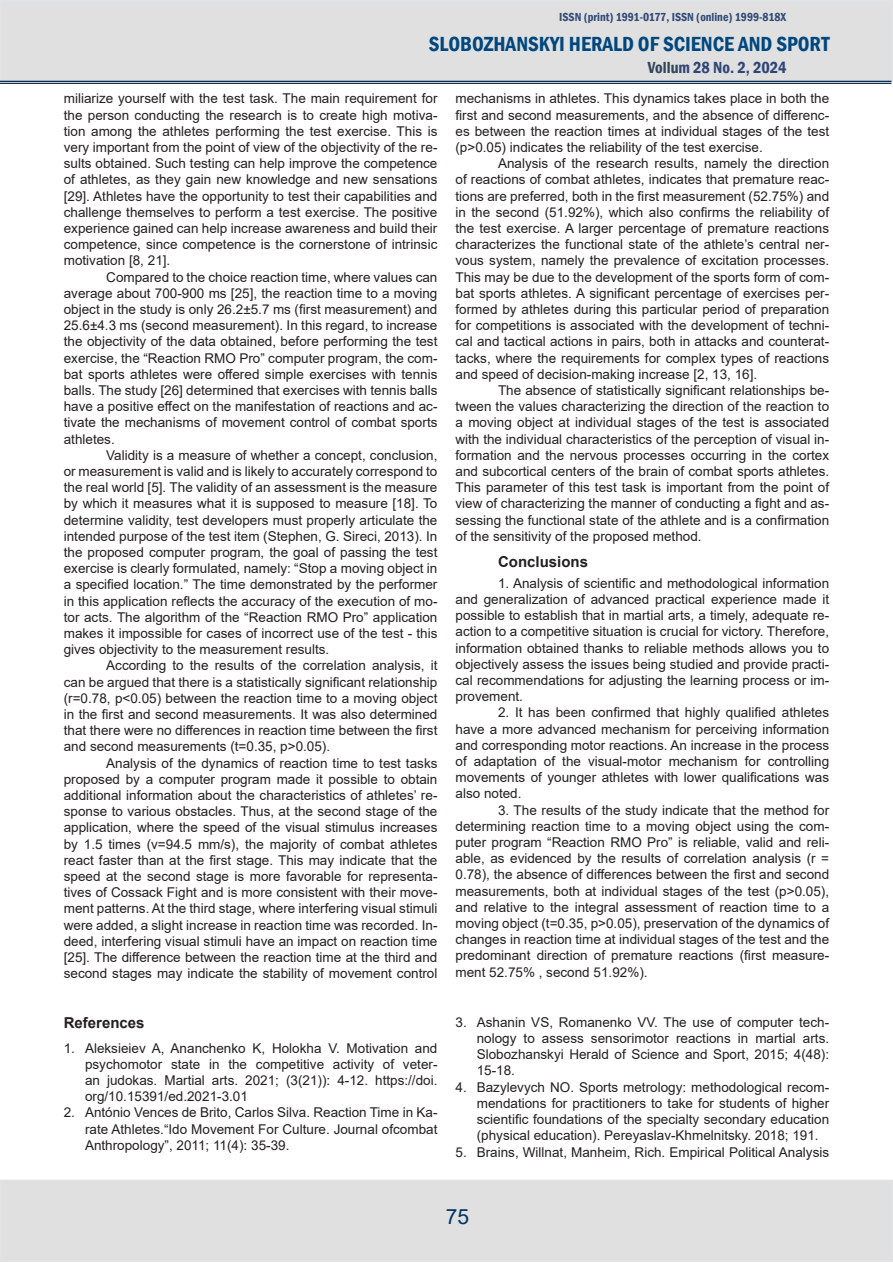
<style>
.page{position:relative;width:893px;height:1263px;background:#fff}
.page>*{position:absolute;margin:0;border:0;box-sizing:border-box;transform-origin:0 0}
.t1{font:600 condensed 21px "Franklin Gothic";color:#00477f}
.t2{font:21px "Arial";color:#036}
.t3{font:600 condensed 16.5px "Franklin Gothic";color:#314677}
.Основний_текст{font:700 15px "Arial";color:#231f20}
.Типовий{font:13.5px/16.2px "Arial";color:#231f20;text-align:justify}
.Основний_текст-2{font:13.5px/16.2px "Arial";color:#231f20;text-align:justify}
.t4{font:600 condensed 12px "Franklin Gothic";color:#314a76}
.s1{color:#314f5b}
.s2{color:#31455d}
</style>
<div class="page">
<div style="left:0;top:1180px;width:893px;height:82px;background:#e0e0e0"></div>
<div style="left:0;top:0;width:893px;height:82px;background:#e0e0e0;border:2px solid #e1e2e4"></div>
<hr style="left:0;top:81px;width:891px;height:1px;background:#0c3153">
<hr style="left:0;top:83px;width:891px;height:1px;background:#0c3153">
<p class="t4" style="left:559px;top:9px;width:229px"><span class="s1">I</span>SSN (print) 1991-0177, ISSN (online) 1999-818X</p>
<p class="t3" style="left:648px;top:57px;width:140px"><span class="s2">Vollu</span>m 28 No. 2, 2024</p>
<h1 class="t1" style="left:429px;top:30px;width:402px">SLOBOZHANSKYI HERALD OF SCIENCE AND SPORT</h1>
<p class="Типовий" style="left:64px;top:90px;width:375px">miliarize yourself with the test task. The main requirement for the person conducting the research is to create high motiva&shy;tion among the athletes performing the test exercise. This is very important from the point of view of the objectivity of the re&shy;sults obtained. Such testing can help improve the competence of athletes, as they gain new knowledge and new sensations [29]. Athletes have the opportunity to test their capabilities and challenge themselves to perform a test exercise. The positive experience gained can help increase awareness and build their competence, since competence is the cornerstone of intrinsic motivation [8, 21].</p>
<p class="Типовий" style="left:64px;top:269px;width:375px;text-indent:43px">Compared to the choice reaction time, where values can average about 700-900 ms [25], the reaction time to a moving object in the study is only 26.2±5.7 ms (first measurement) and 25.6±4.3 ms (second measurement). In this regard, to increase the objectivity of the data obtained, before performing the test exercise, the “Reaction RMO Pro” computer program, the com&shy;bat sports athletes were offered simple exercises with tennis balls. The study [26] determined that exercises with tennis balls have a positive effect on the manifestation of reactions and ac&shy;tivate the mechanisms of movement control of combat sports athletes.</p>
<p class="Типовий" style="left:64px;top:447px;width:375px;text-indent:43px">Validity is a measure of whether a concept, conclusion, or measurement is valid and is likely to accurately correspond to the real world [5]. The validity of an assessment is the measure by which it measures what it is supposed to measure [18]. To determine validity, test developers must properly articulate the intended purpose of the test item (Stephen, G. Sireci, 2013). In the proposed computer program, the goal of passing the test exercise is clearly formulated, namely: “Stop a moving object in a specified location.” The time demonstrated by the performer in this application reflects the accuracy of the execution of mo&shy;tor acts. The algorithm of the “Reaction RMO Pro” application makes it impossible for cases of incorrect use of the test - this gives objectivity to the measurement results.</p>
<p class="Типовий" style="left:64px;top:657px;width:375px;text-indent:43px">According to the results of the correlation analysis, it can be argued that there is a statistically significant relationship (r=0.78, p&lt;0.05) between the reaction time to a moving object in the first and second measurements. It was also determined that there were no differences in reaction time between the first and second measurements (t=0.35, p&gt;0.05).</p>
<p class="Типовий" style="left:64px;top:755px;width:375px;text-indent:43px">Analysis of the dynamics of reaction time to test tasks proposed by a computer program made it possible to obtain additional information about the characteristics of athletes’ re&shy;sponse to various obstacles. Thus, at the second stage of the application, where the speed of the visual stimulus increases by 1.5 times (v=94.5 mm/s), the majority of combat athletes react faster than at the first stage. This may indicate that the speed at the second stage is more favorable for representa&shy;tives of Cossack Fight and is more consistent with their move&shy;ment patterns. At the third stage, where interfering visual stimuli were added, a slight increase in reaction time was recorded. In&shy;deed, interfering visual stimuli have an impact on reaction time [25]. The difference between the reaction time at the third and second stages may indicate the stability of movement control</p>
<p class="Основний_текст" style="left:64px;top:1012px;width:82px">References</p>
<p class="Типовий" style="left:85px;top:1040px;width:354px;text-indent:-21px">1. Aleksieiev A, Ananchenko K, Holokha V. Motivation and psychomotor state in the competitive activity of veter&shy;an judokas. Martial arts. 2021; (3(21)): 4-12. https://doi. org/10.15391/ed.2021-3.01</p>
<p class="Типовий" style="left:85px;top:1104px;width:354px;text-indent:-21px">2. António Vences de Brito, Carlos Silva. Reaction Time in Ka&shy;rate Athletes.“Ido Movement For Culture. Journal ofcombat Anthropology”, 2011; 11(4): 35-39.</p>
<p class="Типовий" style="left:455px;top:90px;width:375px">mechanisms in athletes. This dynamics takes place in both the first and second measurements, and the absence of differenc&shy;es between the reaction times at individual stages of the test (p&gt;0.05) indicates the reliability of the test exercise.</p>
<p class="Типовий" style="left:455px;top:155px;width:375px;text-indent:43px">Analysis of the research results, namely the direction of reactions of combat athletes, indicates that premature reac&shy;tions are preferred, both in the first measurement (52.75%) and in the second (51.92%), which also confirms the reliability of the test exercise. A larger percentage of premature reactions characterizes the functional state of the athlete’s central ner&shy;vous system, namely the prevalence of excitation processes.<br>This may be due to the development of the sports form of com&shy;bat sports athletes. A significant percentage of exercises per&shy;formed by athletes during this particular period of preparation for competitions is associated with the development of techni&shy;cal and tactical actions in pairs, both in attacks and counterat&shy;tacks, where the requirements for complex types of reactions and speed of decision-making increase [2, 13, 16].</p>
<p class="Типовий" style="left:455px;top:382px;width:375px;text-indent:43px">The absence of statistically significant relationships be&shy;tween the values characterizing the direction of the reaction to a moving object at individual stages of the test is associated with the individual characteristics of the perception of visual in&shy;formation and the nervous processes occurring in the cortex and subcortical centers of the brain of combat sports athletes.<br>This parameter of this test task is important from the point of view of characterizing the manner of conducting a fight and as&shy;sessing the functional state of the athlete and is a confirmation of the sensitivity of the proposed method.</p>
<p class="Основний_текст" style="left:498px;top:551px;width:92px">Conclusions</p>
<p class="Основний_текст-2" style="left:455px;top:575px;width:375px;text-indent:43px">1. Analysis of scientific and methodological information and generalization of advanced practical experience made it possible to establish that in martial arts, a timely, adequate re&shy;action to a competitive situation is crucial for victory. Therefore, information obtained thanks to reliable methods allows you to objectively assess the issues being studied and provide practi&shy;cal recommendations for adjusting the learning process or im&shy;provement.</p>
<p class="Основний_текст-2" style="left:455px;top:704px;width:375px;text-indent:43px">2. It has been confirmed that highly qualified athletes have a more advanced mechanism for perceiving information and corresponding motor reactions. An increase in the process of adaptation of the visual-motor mechanism for controlling movements of younger athletes with lower qualifications was also noted.</p>
<p class="Основний_текст-2" style="left:455px;top:802px;width:375px;text-indent:43px">3. The results of the study indicate that the method for determining reaction time to a moving object using the com&shy;puter program “Reaction RMO Pro” is reliable, valid and reli&shy;able, as evidenced by the results of correlation analysis (r = 0.78), the absence of differences between the first and second measurements, both at individual stages of the test (p&gt;0.05), and relative to the integral assessment of reaction time to a moving object (t=0.35, p&gt;0.05), preservation of the dynamics of changes in reaction time at individual stages of the test and the predominant direction of premature reactions (first measure&shy;ment 52.75% , second 51.92%).</p>
<p class="Типовий" style="left:477px;top:1014px;width:354px;text-indent:-21px">3. Ashanin VS, Romanenko VV. The use of computer tech&shy;nology to assess sensorimotor reactions in martial arts.<br>Slobozhanskyi Herald of Science and Sport, 2015; 4(48):<br>15-18.</p>
<p class="Типовий" style="left:477px;top:1079px;width:354px;text-indent:-21px">4. Bazylevych NO. Sports metrology: methodological recom&shy;mendations for practitioners to take for students of higher scientific foundations of the specialty secondary education (physical education). Pereyaslav-Khmelnitsky. 2018; 191.</p>
<p class="Типовий" style="left:455px;top:1143px;width:375px">5. Brains, Willnat, Manheim, Rich. Empirical Political Analysis</p>
<h1 class="t2" style="left:446px;top:1202px;width:25px">75</h1>
</div>
